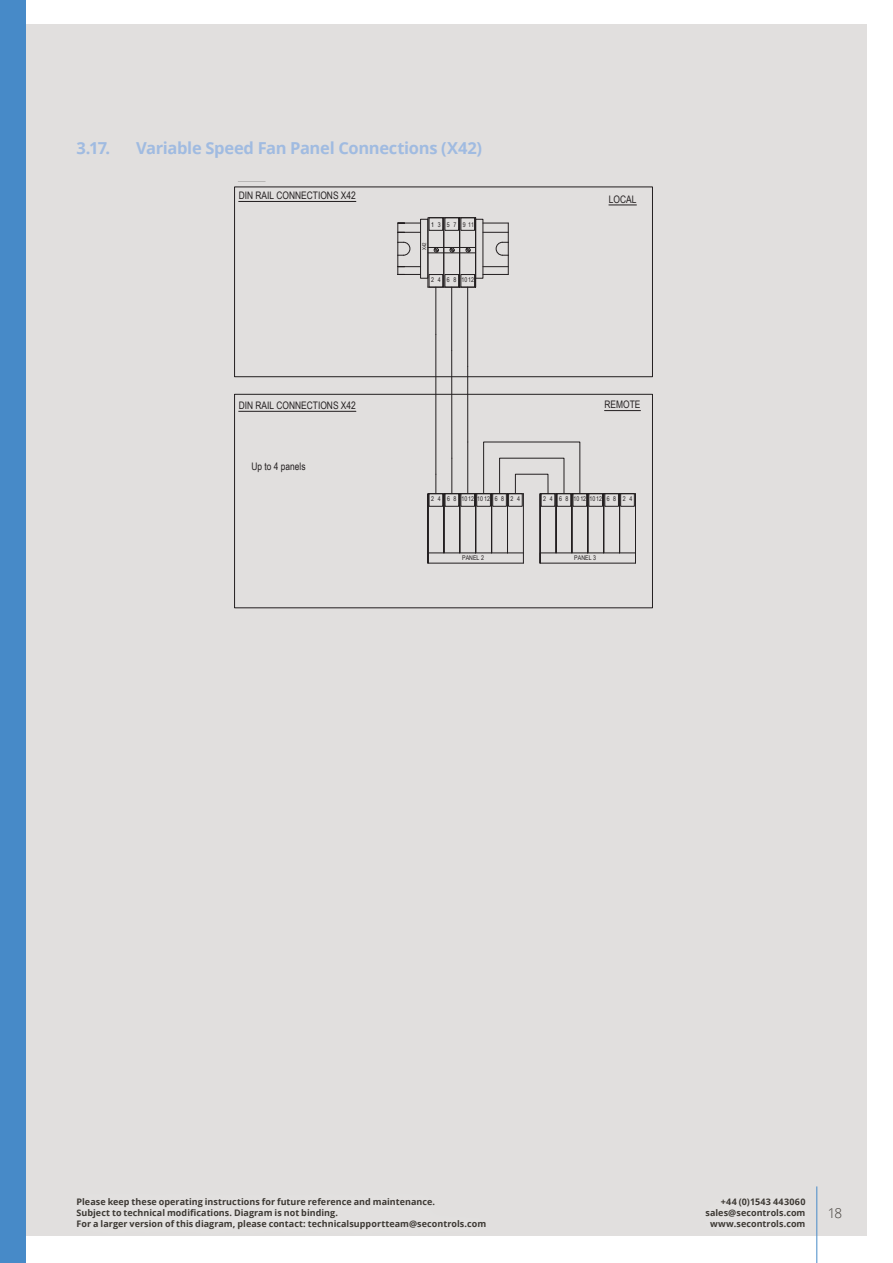
<style>
.page{position:relative;width:893px;height:1263px;background:#fff}
.page>*{position:absolute;margin:0;border:0;box-sizing:border-box;transform-origin:0 0}
.Main{font:700 16.5px "Open Sans";letter-spacing:-.02em;color:#a0bbe1}
.Main-2{font:300 13.5px "Open Sans";color:#3d3934}
.t1{font:10.35px "Arial Narrow";color:#231f20}
.t2{font:700 9px/10.8px "Open Sans";letter-spacing:.005em;color:#3d3934;text-align:right}
.t3{font:6.45px "Arial Narrow";color:#231f20}
.t4{font:6.45px "Arial Narrow";letter-spacing:.15em;color:#231f20}
.t5{font:6.45px "Arial Narrow";letter-spacing:.145em;color:#231f20}
.t6{font:6.45px "Arial Narrow";color:#000}
.t7{font:5.25px "Arial Narrow";color:#231f20}
</style>
<div class="page">
<div style="left:26px;top:24px;width:841px;height:1212px;background:#e1dfde"></div>
<div style="left:692px;top:1184px;width:128px;height:58px;background:#fff;opacity:.35"></div>
<hr style="left:816px;top:1186px;width:1px;height:77px;background:#478ac8">
<div style="left:0;top:0;width:26px;height:1263px;background:#478ac8"></div>
<div style="left:62px;top:1184px;width:438px;height:60px;background:#fff;opacity:.35"></div>
<svg style="left:234px;top:186px;width:419px;height:423px"></svg>
<div style="left:234px;top:187px;width:419px;height:190px;border:1px solid #231f20"></div>
<div style="left:234px;top:394px;width:419px;height:214px;border:1px solid #231f20"></div>
<hr style="left:239px;top:411px;width:117px;height:1px;background:#231f20">
<hr style="left:604px;top:410px;width:36px;height:1px;background:#231f20">
<svg style="left:609px;top:205px;width:27px;height:1px"></svg>
<hr style="left:467px;top:367px;width:1px;height:75px;background:#231f20">
<hr style="left:451px;top:350px;width:1px;height:108px;background:#231f20">
<hr style="left:435px;top:334px;width:1px;height:140px;background:#231f20">
<p class="Main" style="left:77px;top:136px;width:35px">3.17.</p>
<p class="Main" style="left:136px;top:136px;width:347px">Variable Speed Fan Panel Connections (X42)</p>
<p class="t1" style="left:239px;top:188px;width:119px">DIN RAIL CONNECTIONS X42</p>
<p class="t3" style="left:438px;top:220px;width:4px">3</p>
<p class="t3" style="left:463px;top:220px;width:13px">9 11</p>
<p class="t6" style="left:431px;top:220px;width:4px">1</p>
<p class="t3" style="left:447px;top:220px;width:4px">5</p>
<p class="t3" style="left:453px;top:220px;width:4px">7</p>
<p class="t7" style="left:420px;top:250px;width:9px;rotate:-90deg">X42</p>
<p class="t3" style="left:453px;top:275px;width:4px">8</p>
<p class="t3" style="left:461px;top:275px;width:14px">1012</p>
<p class="t3" style="left:431px;top:275px;width:4px">2</p>
<p class="t3" style="left:447px;top:275px;width:4px">6</p>
<p class="t3" style="left:438px;top:275px;width:4px">4</p>
<p class="t1" style="left:609px;top:191px;width:29px">LOCAL</p>
<p class="t1" style="left:239px;top:398px;width:119px">DIN RAIL CONNECTIONS X42</p>
<p class="t1" style="left:604px;top:397px;width:37px">REMOTE</p>
<p class="t1" style="left:251px;top:459px;width:56px">Up to 4 panels</p>
<p class="t4" style="left:431px;top:494px;width:91px">24 68 10121012 68 24</p>
<p class="t5" style="left:543px;top:494px;width:91px">24 68 10121012 68 24</p>
<p class="t3" style="left:462px;top:553px;width:23px">PANEL 2</p>
<p class="t3" style="left:574px;top:553px;width:23px">PANEL 3</p>
<p class="t2" style="left:77px;top:1196px;width:411px;text-align:left">Please keep these operating instructions for future reference and maintenance.<br>Subject to technical modifications. Diagram is not binding.<br>For a larger version of this diagram, please contact: technicalsupportteam@secontrols.com</p>
<p class="Main-2" style="left:828px;top:1203px;width:16px">18</p>
<p class="t2" style="left:705px;top:1196px;width:102px">+44 (0)1543 443060 sales@secontrols.com www.secontrols.com</p>
</div>
